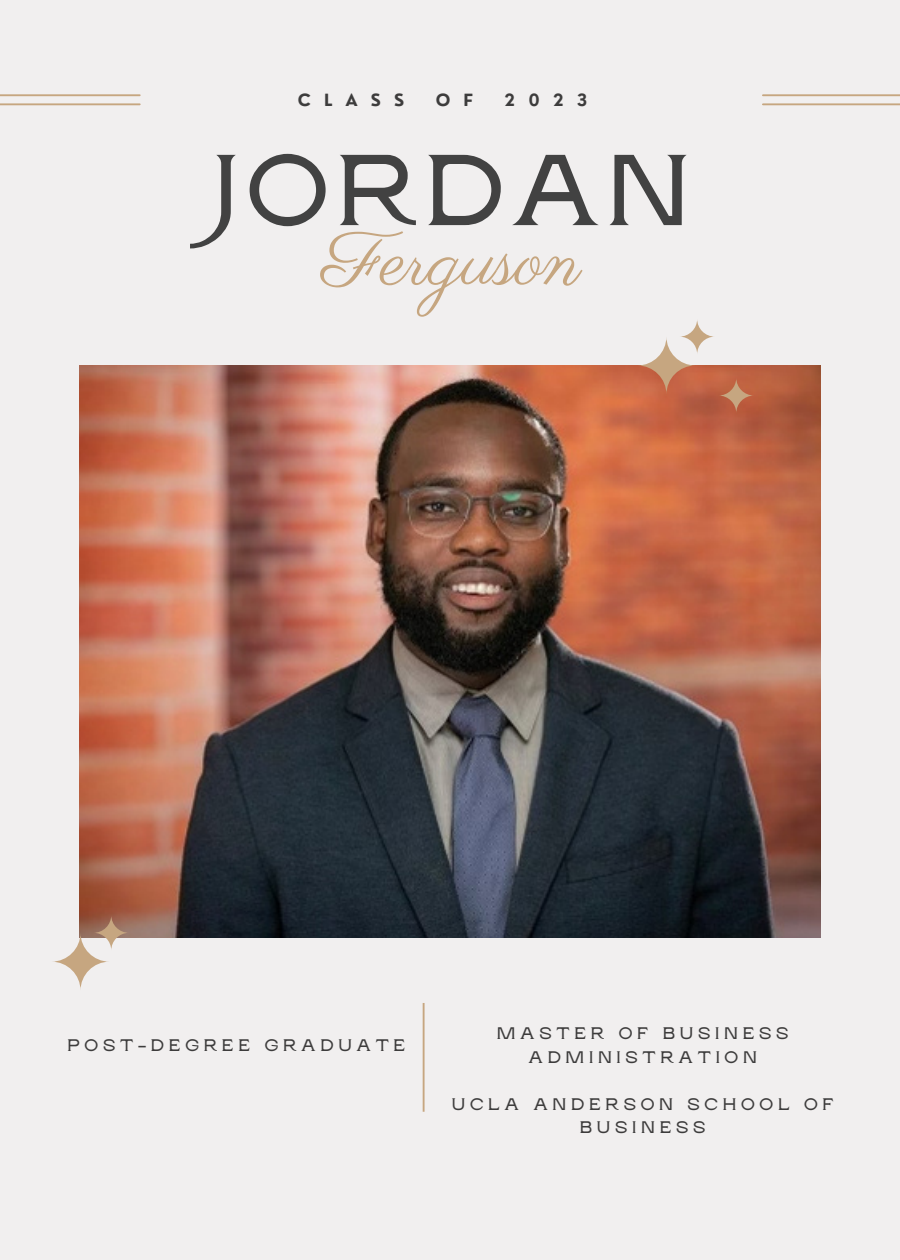
<style>
.page{position:relative;width:900px;height:1260px;background:#f1efef}
.page>*{position:absolute;margin:0;border:0;box-sizing:border-box;transform-origin:0 0}
.t1{font:600 100.25px "Rasputin";letter-spacing:.08em;color:#424242}
.t2{font:75px "Parisienne";color:#c6a680}
.t3{font:600 16.75px/23.5px "Rasputin";letter-spacing:.285em;color:#3d3c3c;text-align:center}
.t4{font:700 16.5px "Nourd";letter-spacing:.8em;color:#3d3c3c}
</style>
<div class="page">
<img style="left:80px;top:365px;width:740px;height:572px">
<hr style="left:763px;top:94px;width:137px;height:2px;background:#c6a680">
<hr style="left:763px;top:103px;width:137px;height:2px;background:#c6a680">
<hr style="left:0;top:94px;width:140px;height:2px;background:#c6a680">
<hr style="left:0;top:103px;width:140px;height:2px;background:#c6a680">
<hr style="left:423px;top:1003px;width:2px;height:109px;background:#c6a680">
<svg style="left:637px;top:336px;width:58px;height:58px"></svg>
<svg style="left:679px;top:319px;width:36px;height:35px"></svg>
<svg style="left:51px;top:933px;width:59px;height:58px"></svg>
<svg style="left:93px;top:915px;width:36px;height:36px"></svg>
<svg style="left:718px;top:378px;width:36px;height:35px"></svg>
<p class="t4" style="left:298px;top:89px;width:108px">CLASS</p>
<p class="t4" style="left:436px;top:89px;width:39px">O F</p>
<p class="t4" style="left:505px;top:89px;width:84px">2023</p>
<h1 class="t1" style="left:213px;top:135px;width:478px">JORDAN</h1>
<h2 class="t2" style="left:322px;top:215px;width:261px">Ferguson</h2>
<p class="t3" style="left:68px;top:1034px;width:339px">POST-DEGREE GRADUATE</p>
<p class="t3" style="left:497px;top:1022px;width:293px">MASTER OF BUSINESS<br>ADMINISTRATION</p>
<p class="t3" style="left:452px;top:1092px;width:383px">UCLA ANDERSON SCHOOL OF<br>BUSINESS</p>
</div>
